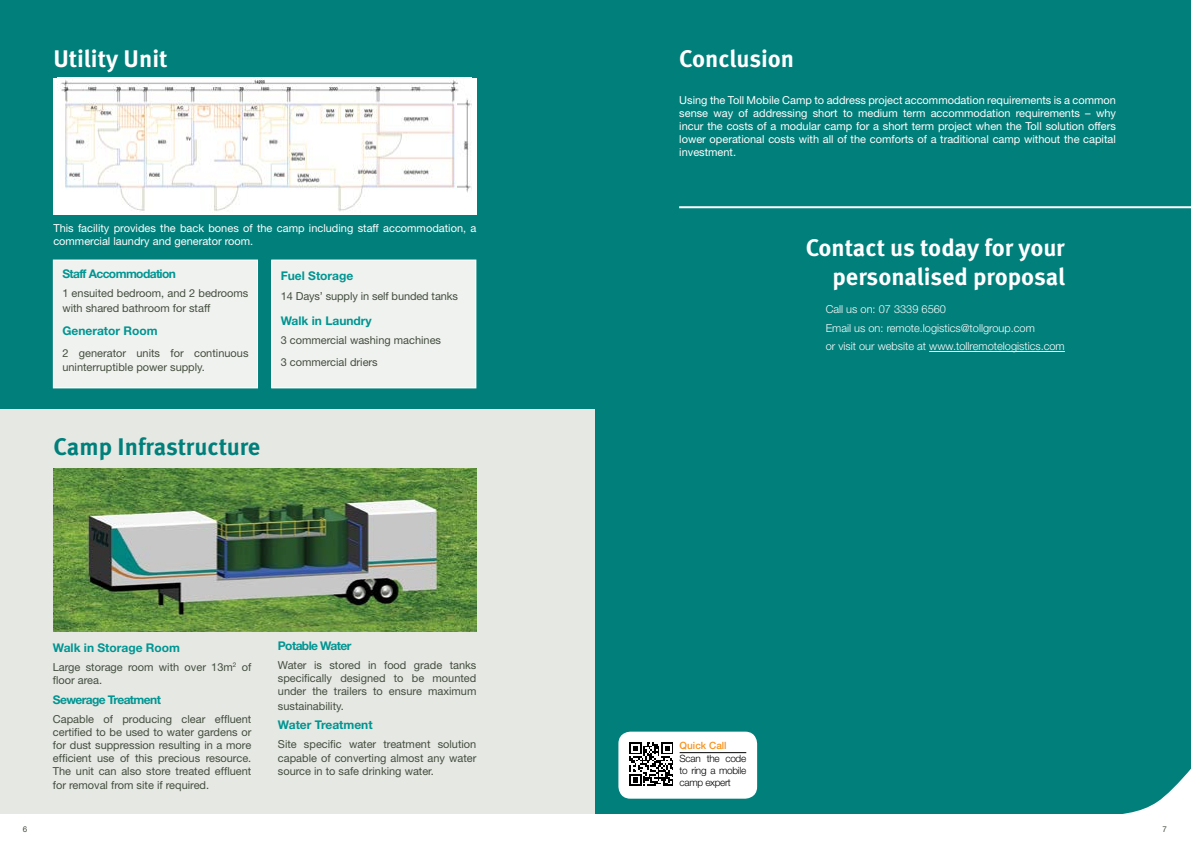
<style>
.page{position:relative;width:1191px;height:842px;background:#fff}
.page>*{position:absolute;margin:0;border:0;box-sizing:border-box;transform-origin:0 0}
.t1{font:700 24px/28.8px "Meta OT";color:#fff;text-align:right}
.t2{font:700 24px "Meta OT";letter-spacing:-.005em;color:#007f7b}
.t3{font:700 12px "Helvetica Neue";color:#009592}
.t4{font:700 12px "Helvetica Neue";letter-spacing:-.05em;color:#009592}
.t5{font:11px/13.2px "Helvetica Neue";color:#444d3e}
.t6{font:11px/13.2px "Helvetica Neue";color:#fff;text-align:justify}
.t7{font:300 11px/18.9px "Helvetica Neue";color:#fff}
.t8{font:300 10px/12px "Helvetica Neue";letter-spacing:-.03em;color:#000;text-align:justify}
.t9{font:500 10px "Helvetica Neue";color:#f7921e}
.t10{font:8px "Helvetica Neue";color:#444d3e}
</style>
<div class="page">
<div style="left:0;top:408px;width:595px;height:406px;background:#e5e8e3"></div>
<div style="left:0;top:0;width:595px;height:408px;background:#007f7b"></div>
<div style="left:596px;top:0;width:595px;height:814px;background:#007f7b"></div>
<img style="left:54px;top:468px;width:422px;height:163px">
<hr style="left:679px;top:206px;width:512px;height:2px;background:#fff">
<div style="left:618px;top:732px;width:139px;height:67px;background:#fff;border-radius:12px"></div>
<hr style="left:929px;top:351px;width:135px;height:1px;background:#fff">
<svg style="left:625px;top:739px;width:566px;height:75px"></svg>
<div style="left:53px;top:78px;width:423px;height:136px;background:#fff"></div>
<img style="left:60px;top:78px;width:411px;height:133px">
<div style="left:53px;top:260px;width:204px;height:128px;background:#f0f2ef"></div>
<div style="left:53px;top:260px;width:205px;height:128px;border:1px solid #fff"></div>
<div style="left:272px;top:260px;width:204px;height:128px;background:#f0f2ef"></div>
<div style="left:271px;top:260px;width:205px;height:128px;border:1px solid #fff"></div>
<h1 class="t1" style="left:53px;top:44px;width:116px">Utility Unit</h1>
<p class="t6" style="left:53px;top:221px;width:424px">This facility provides the back bones of the camp including staff accommodation, a commercial laundry and generator room.</p>
<p class="t4" style="left:62px;top:267px;width:115px">Staff Accommodation</p>
<p class="t5" style="left:62px;top:286px;width:188px;line-height:14.4px">1 ensuited bedroom, and 2 bedrooms with shared bathroom for staff</p>
<p class="t3" style="left:62px;top:323px;width:97px">Generator Room</p>
<p class="t5" style="left:62px;top:346px;width:188px;line-height:14px">2 generator units for continuous uninterruptible power supply.</p>
<p class="t3" style="left:281px;top:268px;width:74px">Fuel Storage</p>
<p class="t5" style="left:281px;top:289px;width:179px">14 Days’ supply in self bunded tanks</p>
<p class="t3" style="left:281px;top:314px;width:93px">Walk in Laundry</p>
<p class="t5" style="left:281px;top:329px;width:162px;line-height:21.7px">3 commercial washing machines<br>3 commercial driers</p>
<h1 class="t2" style="left:54px;top:431px;width:208px">Camp Infrastructure</h1>
<p class="t3" style="left:53px;top:640px;width:129px">Walk in Storage Room</p>
<p class="t5" style="left:53px;top:660px;width:200px">Large storage room with over 13m<sup>2</sup> of floor area.</p>
<p class="t4" style="left:53px;top:692px;width:110px">Sewerage Treatment</p>
<p class="t5" style="left:53px;top:712px;width:200px;text-align:justify">Capable of producing clear effluent certified to be used to water gardens or for dust suppression resulting in a more efficient use of this precious resource.<br>The unit can also store treated effluent for removal from site if required.</p>
<p class="t4" style="left:278px;top:638px;width:75px">Potable Water</p>
<p class="t5" style="left:278px;top:658px;width:200px;text-align:justify">Water is stored in food grade tanks specifically designed to be mounted under the trailers to ensure maximum</p>
<p class="t5" style="left:278px;top:699px;width:68px">sustainability.</p>
<p class="t3" style="left:278px;top:718px;width:96px">Water Treatment</p>
<p class="t5" style="left:278px;top:738px;width:200px;text-align:justify">Site specific water treatment solution capable of converting almost any water source in to safe drinking water.</p>
<h1 class="t1" style="left:679px;top:44px;width:116px">Conclusion</h1>
<p class="t6" style="left:679px;top:93px;width:438px">Using the Toll Mobile Camp to address project accommodation requirements is a common sense way of addressing short to medium term accommodation requirements – why incur the costs of a modular camp for a short term project when the Toll solution offers lower operational costs with all of the comforts of a traditional camp without the capital investment.</p>
<h1 class="t1" style="left:805px;top:233px;width:261px">Contact us today for your personalised proposal</h1>
<p class="t7" style="left:825px;top:299px;width:240px">Call us on: 07 3339 6560<br>Email us on: remote.logistics@tollgroup.com<br>or visit our website at www.tollremotelogistics.com</p>
<p class="t9" style="left:679px;top:740px;width:49px">Quick Call</p>
<p class="t8" style="left:679px;top:753px;width:68px">Scan the code to ring a mobile camp expert</p>
<p class="t10" style="left:23px;top:824px;width:6px">6</p>
<p class="t10" style="left:1162px;top:825px;width:6px">7</p>
</div>
